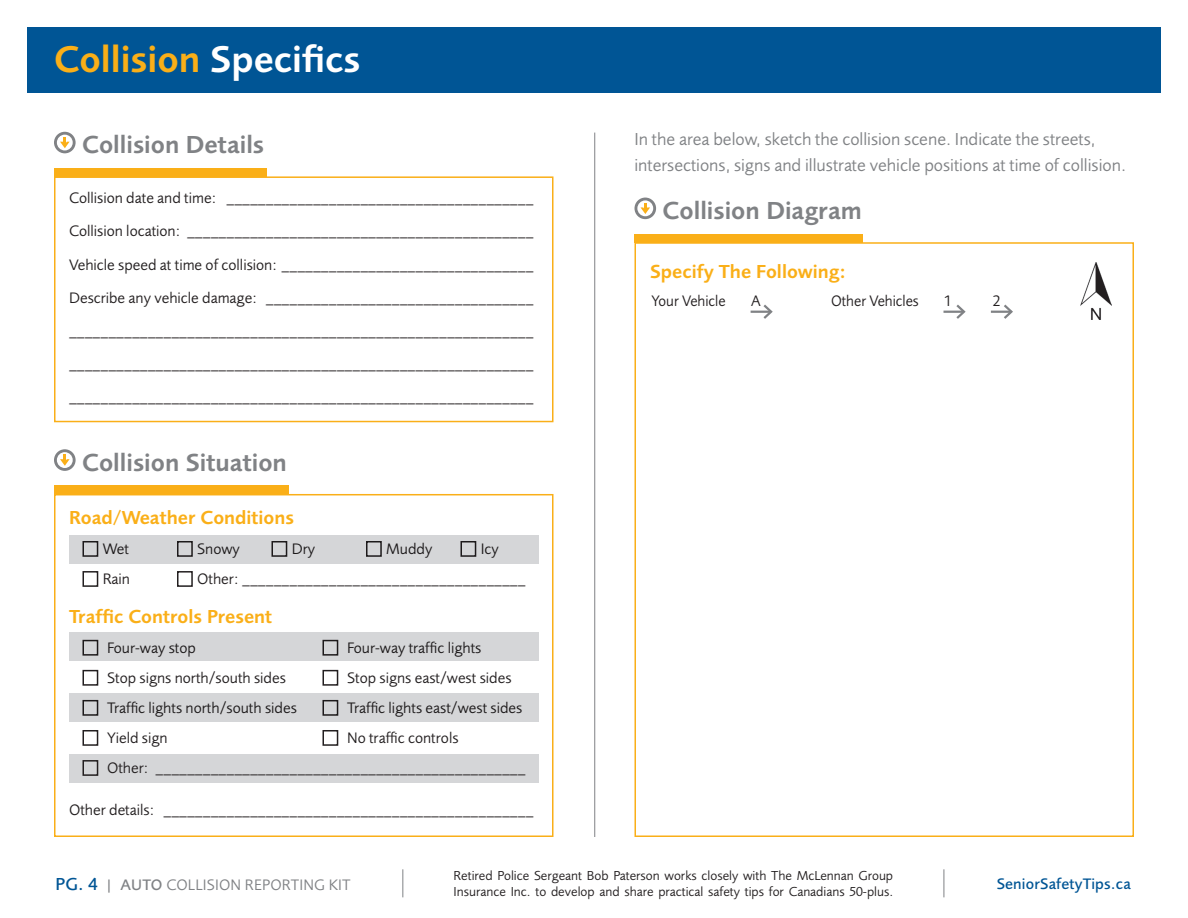
<style>
.page{position:relative;width:1188px;height:918px;background:#fff}
.page>*{position:absolute;margin:0;border:0;box-sizing:border-box;transform-origin:0 0}
.Foundry_Sans_Body_Su{font:600 38.4px "Foundry Sans";color:#faaf18}
.Foundry_Sans_Body_Su-2{font:600 25.5px "Foundry Sans";color:#808285}
.Foundry_Sans_Body_Su-3{font:600 19.5px "Foundry Sans";color:#faaf18}
.t1{font:18px/25.5px "Foundry Sans";color:#808285}
.Checkmark_Bullet_Lis{font:15.75px "Foundry Sans";color:#231f20}
.Checkmark_Bullet_Lis-2{font:15.75px "Foundry Sans";letter-spacing:.01em;color:#808285}
.Checkmark_Bullet_Lis-3{font:15.75px "Foundry Sans";color:#231f20;scale:.95 1}
.Checkmark_Bullet_Lis-4{font:500 15.75px "Foundry Sans";letter-spacing:.01em;color:#005595}
.Checkmark_Bullet_Lis-5{font:13.5px/16.5px "Foundry Sans";color:#231f20}
.s1{color:#fff}
.s2{font-weight:500;font-size:18px;color:#005595}
.s3{font-weight:500}
</style>
<div class="page">
<div style="left:27px;top:27px;width:1134px;height:65px;background:#005595"></div>
<hr style="left:594px;top:133px;width:1px;height:704px;background:#808285">
<div style="left:69px;top:754px;width:469px;height:29px;background:#d5d6d8"></div>
<div style="left:82px;top:571px;width:16px;height:16px;border:2px solid #231f20"></div>
<div style="left:177px;top:571px;width:16px;height:16px;border:2px solid #231f20"></div>
<div style="left:82px;top:670px;width:16px;height:16px;border:2px solid #231f20"></div>
<div style="left:322px;top:670px;width:16px;height:16px;border:2px solid #231f20"></div>
<div style="left:82px;top:730px;width:16px;height:16px;border:2px solid #231f20"></div>
<div style="left:322px;top:730px;width:16px;height:16px;border:2px solid #231f20"></div>
<div style="left:82px;top:760px;width:16px;height:16px;border:2px solid #231f20"></div>
<div style="left:54px;top:494px;width:500px;height:343px;border:2px solid #faaf18"></div>
<div style="left:69px;top:633px;width:469px;height:28px;background:#d5d6d8"></div>
<div style="left:69px;top:535px;width:469px;height:29px;background:#d5d6d8"></div>
<div style="left:69px;top:693px;width:469px;height:29px;background:#d5d6d8"></div>
<svg style="left:54px;top:449px;width:22px;height:22px"></svg>
<div style="left:54px;top:486px;width:235px;height:8px;background:#faaf18"></div>
<div style="left:54px;top:176px;width:500px;height:246px;border:2px solid #faaf18"></div>
<svg style="left:54px;top:132px;width:22px;height:21px"></svg>
<div style="left:54px;top:168px;width:213px;height:8px;background:#faaf18"></div>
<div style="left:634px;top:242px;width:500px;height:595px;border:2px solid #faaf18"></div>
<svg style="left:635px;top:198px;width:21px;height:21px"></svg>
<div style="left:634px;top:234px;width:229px;height:8px;background:#faaf18"></div>
<img style="left:1081px;top:262px;width:31px;height:57px">
<hr style="left:751px;top:311px;width:20px;height:2px;background:#808285">
<svg style="left:761px;top:304px;width:12px;height:15px"></svg>
<hr style="left:944px;top:311px;width:20px;height:2px;background:#808285">
<svg style="left:954px;top:304px;width:12px;height:15px"></svg>
<hr style="left:991px;top:311px;width:20px;height:2px;background:#808285">
<svg style="left:1001px;top:304px;width:12px;height:15px"></svg>
<svg style="left:403px;top:869px;width:1px;height:28px"></svg>
<svg style="left:944px;top:869px;width:1px;height:28px"></svg>
<p class="Foundry_Sans_Body_Su" style="left:54px;top:37px;width:308px">Collision <span class="s1">Specifics</span></p>
<p class="Foundry_Sans_Body_Su-2" style="left:82px;top:130px;width:184px">Collision Details</p>
<p class="Checkmark_Bullet_Lis" style="left:69px;top:189px;width:466px">Collision date and time: _______________________________________</p>
<p class="Checkmark_Bullet_Lis" style="left:69px;top:222px;width:466px">Collision location: ____________________________________________</p>
<p class="Checkmark_Bullet_Lis" style="left:69px;top:255px;width:466px">Vehicle speed at time of collision: ________________________________</p>
<p class="Checkmark_Bullet_Lis" style="left:69px;top:288px;width:466px">Describe any vehicle damage: __________________________________</p>
<p class="Checkmark_Bullet_Lis" style="left:69px;top:321px;width:466px">___________________________________________________________</p>
<p class="Checkmark_Bullet_Lis" style="left:69px;top:354px;width:466px">___________________________________________________________</p>
<p class="Checkmark_Bullet_Lis" style="left:69px;top:387px;width:466px">___________________________________________________________</p>
<p class="Foundry_Sans_Body_Su-2" style="left:82px;top:448px;width:206px">Collision Situation</p>
<p class="Foundry_Sans_Body_Su-3" style="left:69px;top:506px;width:227px">Road/Weather Conditions</p>
<p class="Checkmark_Bullet_Lis" style="left:103px;top:539px;width:28px">Wet</p>
<p class="Checkmark_Bullet_Lis" style="left:197px;top:539px;width:44px">Snowy</p>
<p class="Checkmark_Bullet_Lis" style="left:292px;top:539px;width:25px">Dry</p>
<p class="Checkmark_Bullet_Lis" style="left:386px;top:539px;width:48px">Muddy</p>
<p class="Checkmark_Bullet_Lis" style="left:481px;top:539px;width:20px">Icy</p>
<p class="Checkmark_Bullet_Lis" style="left:103px;top:569px;width:29px">Rain</p>
<p class="Checkmark_Bullet_Lis" style="left:197px;top:569px;width:330px">Other: ____________________________________</p>
<p class="Foundry_Sans_Body_Su-3" style="left:69px;top:605px;width:205px">Traffic Controls Present</p>
<p class="Checkmark_Bullet_Lis" style="left:107px;top:638px;width:90px">Four-way stop</p>
<p class="Checkmark_Bullet_Lis" style="left:347px;top:638px;width:136px">Four-way traffic lights</p>
<p class="Checkmark_Bullet_Lis" style="left:107px;top:668px;width:180px">Stop signs north/south sides</p>
<p class="Checkmark_Bullet_Lis" style="left:347px;top:668px;width:166px">Stop signs east/west sides</p>
<p class="Checkmark_Bullet_Lis" style="left:107px;top:698px;width:191px">Traffic lights north/south sides</p>
<p class="Checkmark_Bullet_Lis" style="left:347px;top:698px;width:177px">Traffic lights east/west sides</p>
<p class="Checkmark_Bullet_Lis" style="left:107px;top:728px;width:62px">Yield sign</p>
<p class="Checkmark_Bullet_Lis" style="left:347px;top:728px;width:113px">No traffic controls</p>
<p class="Checkmark_Bullet_Lis" style="left:107px;top:758px;width:420px">Other: _______________________________________________</p>
<p class="Checkmark_Bullet_Lis" style="left:69px;top:800px;width:466px">Other details: _______________________________________________</p>
<p class="t1" style="left:634px;top:127px;width:493px">In the area below, sketch the collision scene. Indicate the streets, intersections, signs and illustrate vehicle positions at time of collision.</p>
<p class="Foundry_Sans_Body_Su-2" style="left:663px;top:196px;width:201px">Collision Diagram</p>
<p class="Foundry_Sans_Body_Su-3" style="left:650px;top:260px;width:197px">Specify The Following:</p>
<p class="Checkmark_Bullet_Lis-3" style="left:652px;top:292px;width:79px">Your Vehicle</p>
<p class="Checkmark_Bullet_Lis-3" style="left:751px;top:292px;width:12px">A</p>
<p class="Checkmark_Bullet_Lis-3" style="left:831px;top:292px;width:94px">Other Vehicles</p>
<p class="Checkmark_Bullet_Lis-3" style="left:944px;top:292px;width:9px">1</p>
<p class="Checkmark_Bullet_Lis-3" style="left:993px;top:292px;width:9px">2</p>
<p class="Checkmark_Bullet_Lis-5" style="left:454px;top:867px;width:441px">Retired Police Sergeant Bob Paterson works closely with The McLennan Group<br>Insurance Inc. to develop and share practical safety tips for Canadians 50-plus.</p>
<p class="Checkmark_Bullet_Lis-2" style="left:56px;top:876px;width:297px"><span class="s2">PG. 4</span> | <span class="s3">AUTO</span> COLLISION REPORTING KIT</p>
<p class="Checkmark_Bullet_Lis-4" style="left:997px;top:875px;width:136px">SeniorSafetyTips.ca</p>
</div>
